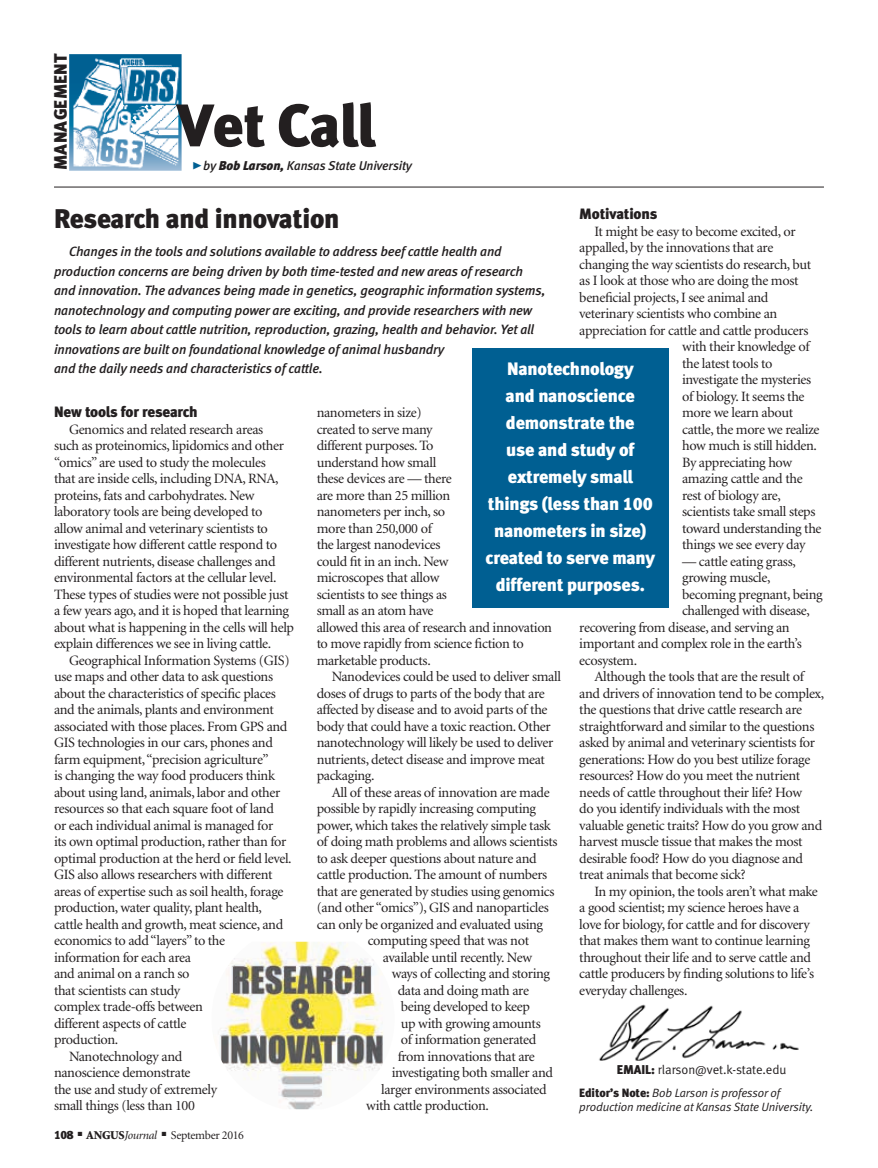
<style>
.page{position:relative;width:878px;height:1168px;background:#fff}
.page>*{position:absolute;margin:0;border:0;box-sizing:border-box;transform-origin:0 0}
.t1{font:60px "Meta Black LF";letter-spacing:-.015em;color:#231f20}
.column_headline{font:27px "Meta Black LF";letter-spacing:-.01em;color:#231f20}
.pull_quote{font:18px/27px "Meta Black LF";letter-spacing:-.01em;color:#fff;text-align:center}
.t2{font:18px "Meta Black LF";letter-spacing:.005em;color:#231f20}
.subhead{font:15px "Meta Black LF";letter-spacing:-.01em;color:#231f20}
.body_text{font:14.25px/16.5px "Minion";letter-spacing:-.025em;color:#231f20}
.column_intro{font:italic 13.5px/19.5px "Meta Medium LF";letter-spacing:-.01em;color:#231f20}
.t3{font:italic 12.75px "Meta Medium LF";letter-spacing:-.01em;color:#231f20}
.t4{font:12.75px "Meta Normal LF";letter-spacing:-.005em;color:#231f20}
.editor_s_note{font:italic 12px/13.5px "Meta Normal LF";letter-spacing:-.01em;color:#231f20}
.t5{font:12px "Minion";letter-spacing:-.025em;color:#231f20}
.s1{font-family:"Meta Black Caps Expert";font-style:normal;font-size:21px;color:#005f92}
.s2{font-family:"Meta Black LF"}
.s3{font-family:"Meta Black LF";font-style:normal}
.s4{font-weight:900}
.s5{font-style:italic}
</style>
<div class="page">
<img style="left:70px;top:54px;width:112px;height:117px">
<hr style="left:54px;top:187px;width:770px;height:1px;background:#231f20">
<img style="left:599px;top:1004px;width:200px;height:56px">
<div style="left:472px;top:348px;width:196px;height:260px;background:#005f92"></div>
<img style="left:219px;top:942px;width:164px;height:167px">
<p class="t2" style="left:50px;top:170px;width:118px;rotate:-90deg">MANAGEMENT</p>
<p class="t1" style="left:177px;top:89px;width:199px">Vet Call</p>
<p class="t3" style="left:192px;top:158px;width:222px"><span class="s1">@</span>by <span class="s2">Bob Larson,</span> Kansas State University</p>
<p class="column_headline" style="left:54px;top:202px;width:287px">Research and innovation</p>
<p class="column_intro" style="left:54px;top:241px;width:493px;text-indent:15px">Changes in the tools and solutions available to address beef cattle health and production concerns are being driven by both time-tested and new areas of research and innovation. The advances being made in genetics, geographic information systems, nanotechnology and computing power are exciting, and provide researchers with new tools to learn about cattle nutrition, reproduction, grazing, health and behavior. Yet all innovations are built on foundational knowledge of animal husbandry<br>and the daily needs and characteristics of cattle.</p>
<p class="subhead" style="left:579px;top:205px;width:80px">Motivations</p>
<p class="body_text" style="left:594px;top:223px;width:203px">It might be easy to become excited, or</p>
<p class="body_text" style="left:579px;top:240px;width:195px">appalled, by the innovations that are</p>
<p class="body_text" style="left:579px;top:256px;width:233px">changing the way scientists do research, but</p>
<p class="body_text" style="left:579px;top:273px;width:221px">as I look at those who are doing the most</p>
<p class="body_text" style="left:579px;top:289px;width:191px">beneficial projects, I see animal and</p>
<p class="body_text" style="left:579px;top:306px;width:199px">veterinary scientists who combine an</p>
<p class="body_text" style="left:579px;top:322px;width:231px">appreciation for cattle and cattle producers</p>
<p class="body_text" style="left:682px;top:339px;width:129px">with their knowledge of</p>
<p class="body_text" style="left:682px;top:355px;width:92px">the latest tools to</p>
<p class="body_text" style="left:682px;top:372px;width:131px">investigate the mysteries</p>
<p class="body_text" style="left:682px;top:388px;width:124px">of biology. It seems the</p>
<p class="body_text" style="left:682px;top:405px;width:112px">more we learn about</p>
<p class="body_text" style="left:682px;top:421px;width:139px">cattle, the more we realize</p>
<p class="body_text" style="left:682px;top:438px;width:136px">how much is still hidden.</p>
<p class="body_text" style="left:682px;top:454px;width:111px">By appreciating how</p>
<p class="body_text" style="left:682px;top:471px;width:122px">amazing cattle and the</p>
<p class="body_text" style="left:682px;top:487px;width:100px">rest of biology are,</p>
<p class="body_text" style="left:682px;top:504px;width:135px">scientists take small steps</p>
<p class="body_text" style="left:682px;top:520px;width:141px">toward understanding the</p>
<p class="body_text" style="left:682px;top:537px;width:125px">things we see every day</p>
<p class="body_text" style="left:682px;top:553px;width:115px">— cattle eating grass,</p>
<p class="body_text" style="left:682px;top:570px;width:90px">growing muscle,</p>
<p class="body_text" style="left:682px;top:586px;width:142px">becoming pregnant, being</p>
<p class="body_text" style="left:682px;top:603px;width:129px">challenged with disease,</p>
<p class="body_text" style="left:579px;top:619px;width:212px">recovering from disease, and serving an</p>
<p class="body_text" style="left:579px;top:636px;width:224px">important and complex role in the earth’s</p>
<p class="body_text" style="left:579px;top:652px;width:59px">ecosystem.</p>
<p class="body_text" style="left:579px;top:669px;width:246px;text-indent:15px">Although the tools that are the result of and drivers of innovation tend to be complex, the questions that drive cattle research are straightforward and similar to the questions asked by animal and veterinary scientists for generations: How do you best utilize forage resources? How do you meet the nutrient needs of cattle throughout their life? How<br>do you identify individuals with the most valuable genetic traits? How do you grow and harvest muscle tissue that makes the most desirable food? How do you diagnose and treat animals that become sick?</p>
<p class="body_text" style="left:579px;top:883px;width:240px;text-indent:15px">In my opinion, the tools aren’t what make a good scientist; my science heroes have a love for biology, for cattle and for discovery that makes them want to continue learning throughout their life and to serve cattle and cattle producers by finding solutions to life’s everyday challenges.</p>
<p class="pull_quote" style="left:485px;top:355px;width:171px">Nanotechnology<br>and nanoscience demonstrate the<br>use and study of extremely small things (less than 100 nanometers in size) created to serve many different purposes.</p>
<p class="subhead" style="left:54px;top:403px;width:145px">New tools for research</p>
<p class="body_text" style="left:54px;top:421px;width:241px;text-indent:15px">Genomics and related research areas<br>such as proteinomics, lipidomics and other “omics” are used to study the molecules<br>that are inside cells, including DNA, RNA, proteins, fats and carbohydrates. New laboratory tools are being developed to allow animal and veterinary scientists to investigate how different cattle respond to different nutrients, disease challenges and environmental factors at the cellular level.<br>These types of studies were not possible just a few years ago, and it is hoped that learning about what is happening in the cells will help explain differences we see in living cattle.</p>
<p class="body_text" style="left:54px;top:652px;width:239px;text-indent:15px">Geographical Information Systems (GIS) use maps and other data to ask questions about the characteristics of specific places and the animals, plants and environment associated with those places. From GPS and GIS technologies in our cars, phones and farm equipment, “precision agriculture”<br>is changing the way food producers think about using land, animals, labor and other resources so that each square foot of land<br>or each individual animal is managed for<br>its own optimal production, rather than for optimal production at the herd or field level.<br>GIS also allows researchers with different areas of expertise such as soil health, forage production, water quality, plant health, cattle health and growth, meat science, and economics to add “layers” to the information for each area<br>and animal on a ranch so<br>that scientists can study<br>complex trade-offs between<br>different aspects of cattle<br>production.</p>
<p class="body_text" style="left:54px;top:1048px;width:164px;text-indent:15px">Nanotechnology and nanoscience demonstrate<br>the use and study of extremely small things (less than 100</p>
<p class="body_text" style="left:316px;top:405px;width:237px">nanometers in size)<br>created to serve many<br>different purposes. To<br>understand how small<br>these devices are — there<br>are more than 25 million<br>nanometers per inch, so<br>more than 250,000 of<br>the largest nanodevices<br>could fit in an inch. New<br>microscopes that allow<br>scientists to see things as<br>small as an atom have<br>allowed this area of research and innovation to move rapidly from science fiction to marketable products.</p>
<p class="body_text" style="left:316px;top:669px;width:246px;text-indent:15px">Nanodevices could be used to deliver small doses of drugs to parts of the body that are affected by disease and to avoid parts of the body that could have a toxic reaction. Other nanotechnology will likely be used to deliver nutrients, detect disease and improve meat packaging.</p>
<p class="body_text" style="left:332px;top:784px;width:219px">All of these areas of innovation are made</p>
<p class="body_text" style="left:316px;top:801px;width:221px">possible by rapidly increasing computing</p>
<p class="body_text" style="left:316px;top:817px;width:236px">power, which takes the relatively simple task</p>
<p class="body_text" style="left:316px;top:834px;width:242px">of doing math problems and allows scientists</p>
<p class="body_text" style="left:316px;top:850px;width:221px">to ask deeper questions about nature and</p>
<p class="body_text" style="left:316px;top:867px;width:232px">cattle production. The amount of numbers</p>
<p class="body_text" style="left:316px;top:883px;width:239px">that are generated by studies using genomics</p>
<p class="body_text" style="left:316px;top:900px;width:234px">(and other “omics”), GIS and nanoparticles</p>
<p class="body_text" style="left:316px;top:916px;width:228px">can only be organized and evaluated using</p>
<p class="body_text" style="left:368px;top:933px;width:163px">computing speed that was not</p>
<p class="body_text" style="left:382px;top:949px;width:151px">available until recently. New</p>
<p class="body_text" style="left:392px;top:966px;width:160px">ways of collecting and storing</p>
<p class="body_text" style="left:398px;top:982px;width:133px">data and doing math are</p>
<p class="body_text" style="left:400px;top:999px;width:131px">being developed to keep</p>
<p class="body_text" style="left:400px;top:1015px;width:141px">up with growing amounts</p>
<p class="body_text" style="left:400px;top:1032px;width:137px">of information generated</p>
<p class="body_text" style="left:398px;top:1048px;width:139px">from innovations that are</p>
<p class="body_text" style="left:392px;top:1065px;width:163px">investigating both smaller and</p>
<p class="body_text" style="left:381px;top:1081px;width:167px">larger environments associated</p>
<p class="body_text" style="left:366px;top:1098px;width:124px">with cattle production.</p>
<p class="t4" style="left:616px;top:1062px;width:171px"><span class="s2">EMAIL:</span> rlarson@vet.k-state.edu</p>
<p class="editor_s_note" style="left:579px;top:1086px;width:236px"><span class="s3">Editor’s Note:</span> Bob Larson is professor of production medicine at Kansas State University.</p>
<p class="t5" style="left:54px;top:1129px;width:191px"><span class="s2">108</span> ■ <span class="s4">ANGUS</span><span class="s5">Journal</span> ■ September 2016</p>
</div>
